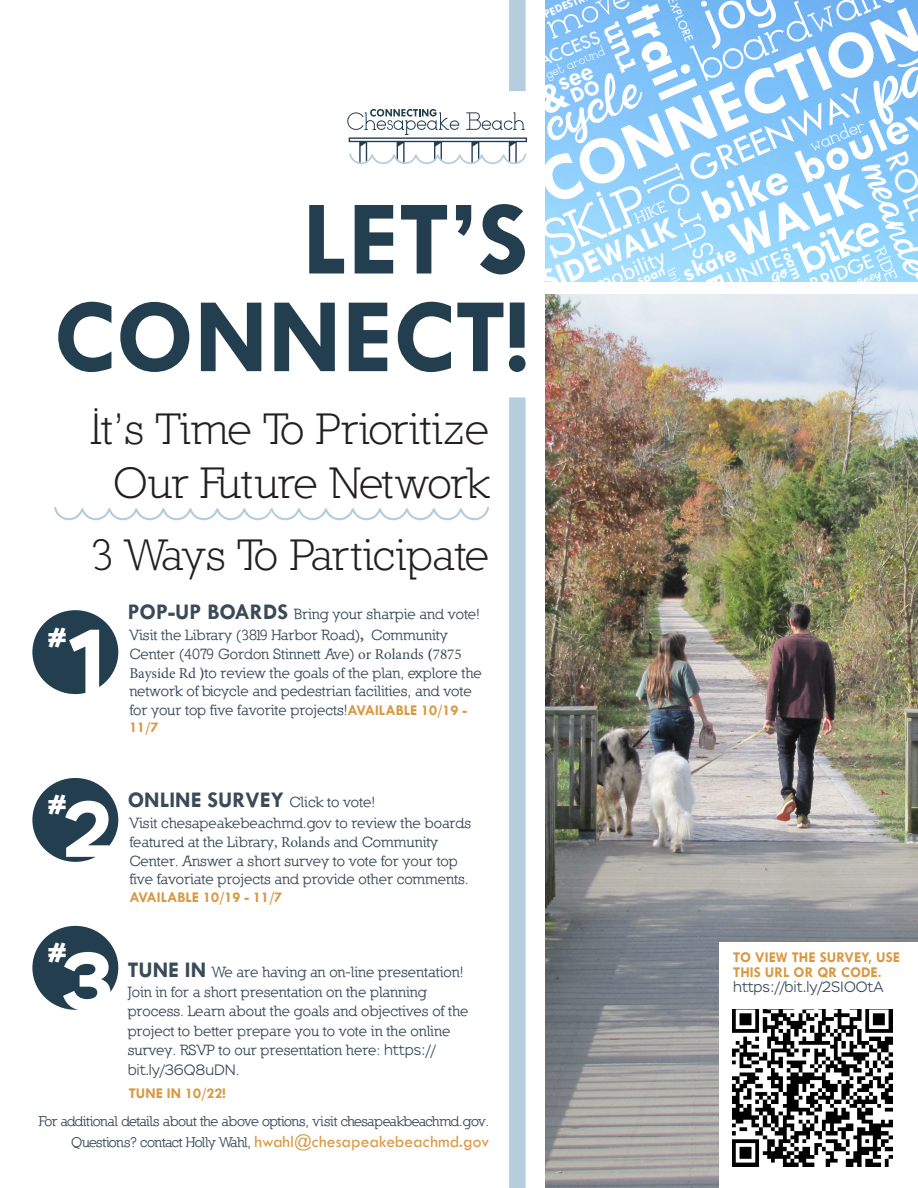
<style>
.page{position:relative;width:918px;height:1188px;background:#fff}
.page>*{position:absolute;margin:0;border:0;box-sizing:border-box;transform-origin:0 0}
.t1{font:700 106.8px "Tw Cen";color:#233e4f}
.t2{font:700 91.5px "Stem";color:#fff}
.t3{font:700 82.5px "Stem";color:#fff}
.t4{font:700 79.5px "Stem";color:#fff}
.t5{font:700 69px "Tw Cen";color:#fff}
.t6{font:700 60.3px "Tw Cen";color:#fff}
.t7{font:54.75px "Chelsea";color:#fff}
.t8{font:700 54.75px "Tw Cen";color:#fff}
.t9{font:700 54.75px "Nilland";color:#fff}
.t10{font:700 50.4px "Tw Cen";color:#fff}
.t11{font:45px/54px "Nilland";letter-spacing:-.03em;color:#231f20;text-align:center}
.t12{font:43.5px "Hobenshaw";color:#fff}
.t13{font:43.35px "Chelsea";color:#fff}
.t14{font:900 43.2px "Nilland";color:#fff}
.t15{font:39px "Tw Cen";color:#fff}
.t16{font:35.25px "Hobenshaw";color:#fff}
.t17{font:700 32.85px "Tw Cen";color:#fff}
.t18{font:700 27px "Stem";color:#fff}
.t19{font:700 25.8px "Tw Cen";color:#fff}
.t20{font:24.3px "Tw Cen";color:#fff}
.t21{font:700 22.5px "Tw Cen";color:#394a59}
.t22{font:22.05px "Tw Cen";color:#fff}
.t23{font:21.9px "Myriad Pro";color:#fff}
.t24{font:21.3px "Chelsea";color:#fff}
.t25{font:20.25px "Tw Cen";color:#fff}
.t26{font:700 16.5px "Nilland";color:#fff}
.t27{font:700 16.05px "Tw Cen";color:#fff}
.t28{font:700 15.9px "Nilland";color:#fff}
.t29{font:700 15px/18.3px "Nilland";color:#394a59}
.t30{font:700 15px/15px "Tw Cen";color:#d89943}
.t31{font:300 15px "Stem";color:#394a59}
.t32{font:15px "Chelsea";color:#fff}
.t33{font:700 14.85px "Tw Cen";color:#fff}
.t34{font:700 14.25px/21px "Nilland";letter-spacing:-.04em;color:#394a59;text-align:right}
.t35{font:13.2px "Tw Cen";color:#fff}
.t36{font:700 11.85px "Tw Cen";color:#fff}
.t37{font:11.7px "Hobenshaw";color:#fff}
.t38{font:700 11.7px "Nilland";color:#fff}
.s1{font-family:"Tw Cen";font-size:22.5px}
.s2{font-family:"Minion Pro"}
.s3{font-family:"Minion Pro";font-weight:400}
.s4{font-family:"Tw Cen";color:#d89943}
.s5{font-family:"Nilland";font-size:15px}
.s6{font-family:"Stem";font-weight:300}
.s7{font-family:"Tw Cen";font-weight:400;font-size:17.55px;color:#d89943}
</style>
<div class="page">
<img style="left:545px;top:0;width:373px;height:282px">
<svg style="left:347px;top:109px;width:180px;height:55px"></svg>
<div style="left:509px;top:0;width:17px;height:91px;background:#b4cedd"></div>
<div style="left:509px;top:397px;width:17px;height:791px;background:#b4cedd"></div>
<svg style="left:54px;top:507px;width:435px;height:13px"></svg>
<div style="left:32px;top:610px;width:86px;height:84px;background:#233e4f;border-radius:50%"></div>
<div style="left:32px;top:778px;width:86px;height:84px;background:#233e4f;border-radius:50%"></div>
<div style="left:32px;top:926px;width:86px;height:84px;background:#233e4f;border-radius:50%"></div>
<img style="left:545px;top:295px;width:373px;height:893px">
<div style="left:719px;top:942px;width:199px;height:246px;background:#fff"></div>
<img style="left:733px;top:1010px;width:160px;height:156px">
<div style="left:694px;top:0;width:86px;height:49px;background:#73b7f5"></div>
<div style="left:867px;top:61px;width:51px;height:65px;background:#77bcf7"></div>
<svg style="left:706px;top:274px;width:24px;height:28px"></svg>
<div style="left:886px;top:151px;width:32px;height:58px;background:#83c8fb"></div>
<div style="left:545px;top:20px;width:92px;height:95px;background:#82c2fa"></div>
<svg style="left:770px;top:267px;width:21px;height:15px"></svg>
<p class="t1" style="left:302px;top:176px;width:228px">LET’S</p>
<p class="t1" style="left:53px;top:273px;width:477px">CONNECT!</p>
<p class="t13" style="left:540px;top:5px;width:87px;rotate:-23deg">move</p>
<p class="t7" style="left:687px;top:40px;width:176px;rotate:-23deg">boardwa</p>
<p class="t15" style="left:681px;top:150px;width:190px;rotate:-23deg">GREENWAY</p>
<p class="t35" style="left:679px;top:-5px;width:49px;rotate:67deg">EXPLORE</p>
<p class="t36" style="left:541px;top:8px;width:38px;rotate:-23deg">PEDEST</p>
<p class="t6" style="left:675px;top:-8px;width:100px;rotate:67deg">trail</p>
<p class="t5" style="left:526px;top:148px;width:411px;rotate:-23deg">CONNECTION</p>
<p class="t14" style="left:788px;top:234px;width:89px;rotate:-23deg">bike</p>
<p class="t25" style="left:535px;top:50px;width:67px;rotate:-23deg">ACCESS</p>
<p class="t32" style="left:543px;top:67px;width:65px;rotate:-23deg">get around</p>
<p class="t12" style="left:536px;top:105px;width:103px;rotate:-23deg">cycle</p>
<p class="t9" style="left:533px;top:212px;width:109px;rotate:-23deg">SKIP</p>
<p class="t10" style="left:693px;top:181px;width:221px;rotate:-23deg">bike boule</p>
<p class="t24" style="left:807px;top:136px;width:60px;rotate:-23deg">wander</p>
<p class="t7" style="left:673px;top:271px;width:102px;rotate:-113deg">stroll</p>
<p class="t16" style="left:891px;top:156px;width:120px;rotate:67deg">meande</p>
<p class="t8" style="left:720px;top:212px;width:139px;rotate:-23deg">WALK</p>
<p class="t28" style="left:632px;top:210px;width:35px;rotate:-23deg">HIKE</p>
<p class="t17" style="left:535px;top:264px;width:145px;rotate:-23deg">SIDEWALK</p>
<p class="t26" style="left:888px;top:244px;width:36px;rotate:67deg">RIDE</p>
<p class="t27" style="left:794px;top:243px;width:36px;rotate:67deg">roam</p>
<p class="t22" style="left:806px;top:273px;width:68px;rotate:-23deg">BRIDGE</p>
<p class="t23" style="left:589px;top:274px;width:77px;rotate:-23deg">mobility</p>
<p class="t19" style="left:677px;top:260px;width:58px;rotate:-23deg">skate</p>
<p class="t20" style="left:723px;top:267px;width:59px;rotate:-23deg">UNITE</p>
<p class="t38" style="left:677px;top:266px;width:19px;rotate:67deg">link</p>
<p class="t33" style="left:634px;top:273px;width:31px;rotate:-23deg">span</p>
<p class="t37" style="left:841px;top:282px;width:42px;rotate:-23deg">journey</p>
<p class="t11" style="left:90px;top:401px;width:401px">It’s Time To Prioritize<br>Our Future Network</p>
<p class="t11" style="left:90px;top:527px;width:401px">3 Ways To Participate</p>
<p class="t18" style="left:47px;top:620px;width:21px">#</p>
<p class="t2" style="left:69px;top:603px;width:38px">1</p>
<p class="t29" style="left:128px;top:604px;width:354px;line-height:21px"><span class="s1">POP-UP BOARDS</span> Bring your sharpie and vote!<br>Visit the Library (3819 Harbor Road)<span class="s2">,</span> Community</p>
<p class="t29" style="left:129px;top:645px;width:354px">Center (4079 Gordon Stinnett Ave) <span class="s3">or Rolands</span> <span class="s2">(</span><span class="s3">7875<br>Bayside Rd</span> <span class="s2">)</span>to review the goals of the plan, explore the network of bicycle and pedestrian facilities, and vote for your top five favorite projects!<span class="s4">AVAILABLE 10/19 - 11/7</span></p>
<p class="t18" style="left:47px;top:788px;width:21px">#</p>
<p class="t4" style="left:64px;top:778px;width:49px">2</p>
<p class="t21" style="left:128px;top:787px;width:249px">ONLINE SURVEY <span class="s5">Click to vote!</span></p>
<p class="t29" style="left:129px;top:814px;width:343px">Visit chesapeakebeachmd.gov to review the boards featured at the Library<span class="s3">, Rolands</span> and Community Center. Answer a short survey to vote for your top five favoriate projects and provide other comments.<br><span class="s4">AVAILABLE 10/19 - 11/7</span></p>
<p class="t18" style="left:47px;top:936px;width:21px">#</p>
<p class="t30" style="left:733px;top:950px;width:168px">TO VIEW THE SURVEY, USE<br>THIS URL OR QR CODE.</p>
<p class="t31" style="left:733px;top:979px;width:152px">https://bit.ly/2SIOOtA</p>
<p class="t3" style="left:62px;top:928px;width:53px">3</p>
<p class="t29" style="left:128px;top:962px;width:342px;line-height:19.6px"><span class="s1">TUNE IN</span> We are having an on-line presentation!<br>Join in for a short presentation on the planning process. Learn about the goals and objectives of the project to better prepare you to vote in the online survey. RSVP to our presentation here: <span class="s6">https:// bit.ly/36Q8uDN</span>.</p>
<p class="t30" style="left:129px;top:1086px;width:98px">TUNE IN 10/22!</p>
<p class="t34" style="left:39px;top:1111px;width:452px">For additional details about the above options, visit chesapeakbeachmd.gov.<br>Questions? contact Holly Wahl, <span class="s7">hwahl@chesapeakebeachmd.gov</span></p>
</div>
